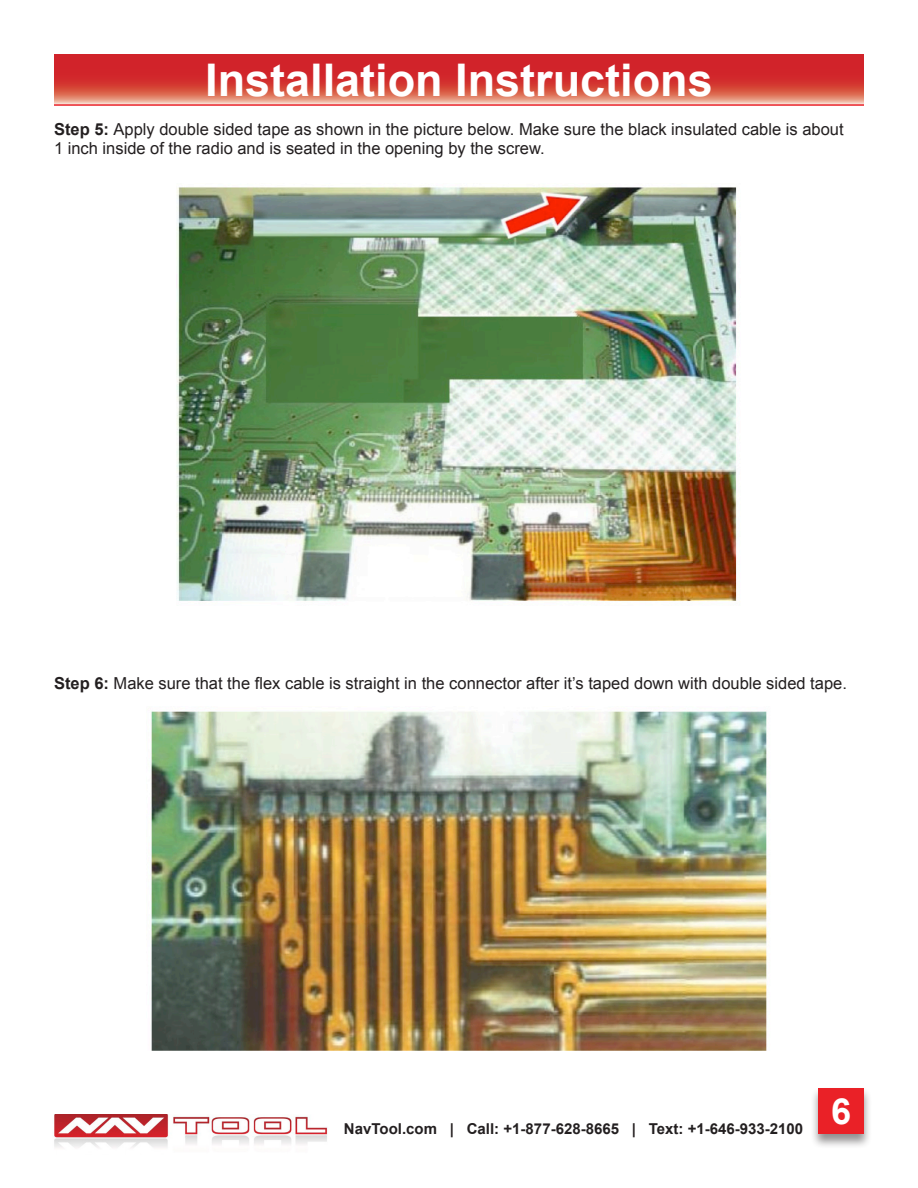
<style>
.page{position:relative;width:918px;height:1188px;background:#fff}
.page>*{position:absolute;margin:0;border:0;box-sizing:border-box;transform-origin:0 0}
.t1{font:700 45px "Arial";color:#fff}
.t2{font:700 36px "Arial";color:#fff}
.t3{font:16.5px "Arial";color:#231f20}
.t4{font:700 15px "Arial";color:#231f20}
.s1{font-weight:700}
</style>
<div class="page">
<img style="left:54px;top:1114px;width:274px;height:34px">
<div style="left:810px;top:1087px;width:62px;height:62px;background:#231f20;opacity:.5"></div>
<div style="left:818px;top:1088px;width:46px;height:46px;background:#ea2127"></div>
<svg style="left:54px;top:54px;width:810px;height:50px;background:#d74540"></svg>
<hr style="left:54px;top:104px;width:810px;height:2px;background:#ea2127">
<img style="left:176px;top:187px;width:561px;height:414px">
<img style="left:151px;top:711px;width:616px;height:340px">
<p class="t1" style="left:205px;top:50px;width:509px">Installation Instructions</p>
<p class="t3" style="left:54px;top:118px;width:791px"><span class="s1">Step 5:</span> Apply double sided tape as shown in the picture below. Make sure the black insulated cable is about</p>
<p class="t3" style="left:54px;top:138px;width:492px">1 inch inside of the radio and is seated in the opening by the screw.</p>
<p class="t3" style="left:54px;top:672px;width:795px"><span class="s1">Step 6:</span> Make sure that the flex cable is straight in the connector after it’s taped down with double sided tape.</p>
<p class="t4" style="left:344px;top:1119px;width:461px">NavTool.com | Call: +1-877-628-8665 | Text: +1-646-933-2100</p>
<h2 class="t2" style="left:831px;top:1088px;width:22px">6</h2>
</div>
